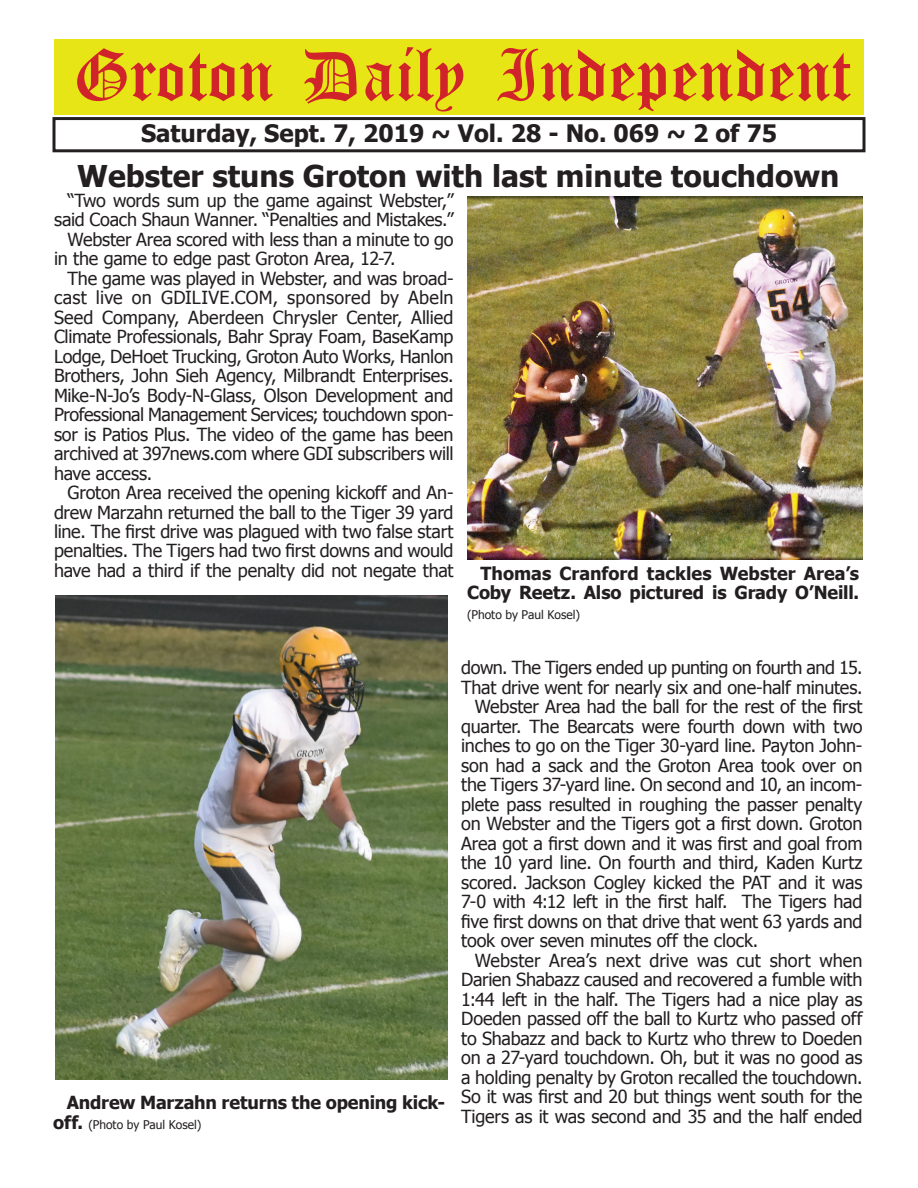
<style>
.page{position:relative;width:918px;height:1188px;background:#fff}
.page>*{position:absolute;margin:0;border:0;box-sizing:border-box;transform-origin:0 0}
.t1{font:54px "Old English Five";color:#d1232a}
.t2{font:700 30px "Tahoma";color:#231f20}
.t3{font:700 24px "Tahoma";color:#231f20}
.t4{font:18px "Tahoma";letter-spacing:-.01em;color:#231f20}
.t5{font:700 18px/19.5px "Tahoma";letter-spacing:-.005em;color:#231f20;text-align:right}
.t6{font:18px "Tahoma";letter-spacing:.015em;color:#231f20}
.t7{font:12px "Tahoma";color:#231f20}
.s1{font-weight:700;font-size:18px}
</style>
<div class="page">
<div style="left:52px;top:117px;width:814px;height:35px;border:3px solid #231f20"></div>
<div style="left:54px;top:40px;width:810px;height:75px;background:#e7e515"></div>
<img style="left:467px;top:197px;width:395px;height:363px">
<img style="left:56px;top:596px;width:392px;height:484px">
<h1 class="t1" style="left:73px;top:50px;width:779px">Groton Daily Independent</h1>
<h3 class="t3" style="left:141px;top:116px;width:638px">Saturday, Sept. 7, 2019 ~ Vol. 28 - No. 069 ~ 2 of 75</h3>
<h2 class="t2" style="left:77px;top:155px;width:764px">Webster stuns Groton with last minute touchdown</h2>
<p class="t4" style="left:68px;top:188px;width:388px">“Two words sum up the game against Webster,”</p>
<p class="t4" style="left:54px;top:207px;width:401px">said Coach Shaun Wanner. “Penalties and Mistakes.”</p>
<p class="t4" style="left:68px;top:227px;width:388px">Webster Area scored with less than a minute to go</p>
<p class="t4" style="left:54px;top:246px;width:343px">in the game to edge past Groton Area, 12-7.</p>
<p class="t4" style="left:68px;top:266px;width:388px">The game was played in Webster, and was broad-</p>
<p class="t6" style="left:54px;top:285px;width:401px">cast live on GDILIVE.COM, sponsored by Abeln</p>
<p class="t4" style="left:54px;top:305px;width:401px">Seed Company, Aberdeen Chrysler Center, Allied</p>
<p class="t4" style="left:54px;top:324px;width:401px">Climate Professionals, Bahr Spray Foam, BaseKamp</p>
<p class="t4" style="left:54px;top:344px;width:401px">Lodge, DeHoet Trucking, Groton Auto Works, Hanlon</p>
<p class="t4" style="left:54px;top:363px;width:401px">Brothers, John Sieh Agency, Milbrandt Enterprises.</p>
<p class="t4" style="left:54px;top:383px;width:401px">Mike-N-Jo’s Body-N-Glass, Olson Development and</p>
<p class="t4" style="left:54px;top:402px;width:401px">Professional Management Services; touchdown spon-</p>
<p class="t4" style="left:54px;top:422px;width:401px">sor is Patios Plus. The video of the game has been</p>
<p class="t4" style="left:54px;top:441px;width:401px">archived at 397news.com where GDI subscribers will</p>
<p class="t4" style="left:54px;top:461px;width:100px">have access.</p>
<p class="t4" style="left:68px;top:480px;width:388px">Groton Area received the opening kickoff and An-</p>
<p class="t4" style="left:54px;top:500px;width:401px">drew Marzahn returned the ball to the Tiger 39 yard</p>
<p class="t4" style="left:54px;top:519px;width:401px">line. The first drive was plagued with two false start</p>
<p class="t4" style="left:54px;top:539px;width:401px">penalties. The Tigers had two first downs and would</p>
<p class="t4" style="left:54px;top:558px;width:401px">have had a third if the penalty did not negate that</p>
<p class="t5" style="left:467px;top:562px;width:394px">Thomas Cranford tackles Webster Area’s<br>Coby Reetz. Also pictured is Grady O’Neill.</p>
<p class="t7" style="left:467px;top:606px;width:115px">(Photo by Paul Kosel)</p>
<p class="t5" style="left:67px;top:1092px;width:380px">Andrew Marzahn returns the opening kick-</p>
<p class="t7" style="left:53px;top:1116px;width:150px"><span class="s1">off.</span> (Photo by Paul Kosel)</p>
<p class="t4" style="left:461px;top:656px;width:403px">down. The Tigers ended up punting on fourth and 15.</p>
<p class="t4" style="left:461px;top:675px;width:403px">That drive went for nearly six and one-half minutes.</p>
<p class="t4" style="left:475px;top:695px;width:389px">Webster Area had the ball for the rest of the first</p>
<p class="t4" style="left:461px;top:714px;width:403px">quarter. The Bearcats were fourth down with two</p>
<p class="t4" style="left:461px;top:734px;width:403px">inches to go on the Tiger 30-yard line. Payton John-</p>
<p class="t4" style="left:461px;top:753px;width:403px">son had a sack and the Groton Area took over on</p>
<p class="t4" style="left:461px;top:773px;width:403px">the Tigers 37-yard line. On second and 10, an incom-</p>
<p class="t4" style="left:461px;top:792px;width:403px">plete pass resulted in roughing the passer penalty</p>
<p class="t4" style="left:461px;top:812px;width:403px">on Webster and the Tigers got a first down. Groton</p>
<p class="t4" style="left:461px;top:831px;width:403px">Area got a first down and it was first and goal from</p>
<p class="t4" style="left:461px;top:851px;width:403px">the 10 yard line. On fourth and third, Kaden Kurtz</p>
<p class="t4" style="left:461px;top:870px;width:403px">scored. Jackson Cogley kicked the PAT and it was</p>
<p class="t4" style="left:461px;top:890px;width:403px">7-0 with 4:12 left in the first half. The Tigers had</p>
<p class="t4" style="left:461px;top:909px;width:403px">five first downs on that drive that went 63 yards and</p>
<p class="t4" style="left:461px;top:929px;width:299px">took over seven minutes off the clock.</p>
<p class="t4" style="left:475px;top:948px;width:389px">Webster Area’s next drive was cut short when</p>
<p class="t4" style="left:461px;top:968px;width:403px">Darien Shabazz caused and recovered a fumble with</p>
<p class="t4" style="left:461px;top:987px;width:403px">1:44 left in the half. The Tigers had a nice play as</p>
<p class="t4" style="left:461px;top:1007px;width:403px">Doeden passed off the ball to Kurtz who passed off</p>
<p class="t4" style="left:461px;top:1026px;width:403px">to Shabazz and back to Kurtz who threw to Doeden</p>
<p class="t4" style="left:461px;top:1046px;width:403px">on a 27-yard touchdown. Oh, but it was no good as</p>
<p class="t4" style="left:461px;top:1065px;width:403px">a holding penalty by Groton recalled the touchdown.</p>
<p class="t4" style="left:461px;top:1085px;width:403px">So it was first and 20 but things went south for the</p>
<p class="t4" style="left:461px;top:1104px;width:403px">Tigers as it was second and 35 and the half ended</p>
</div>
